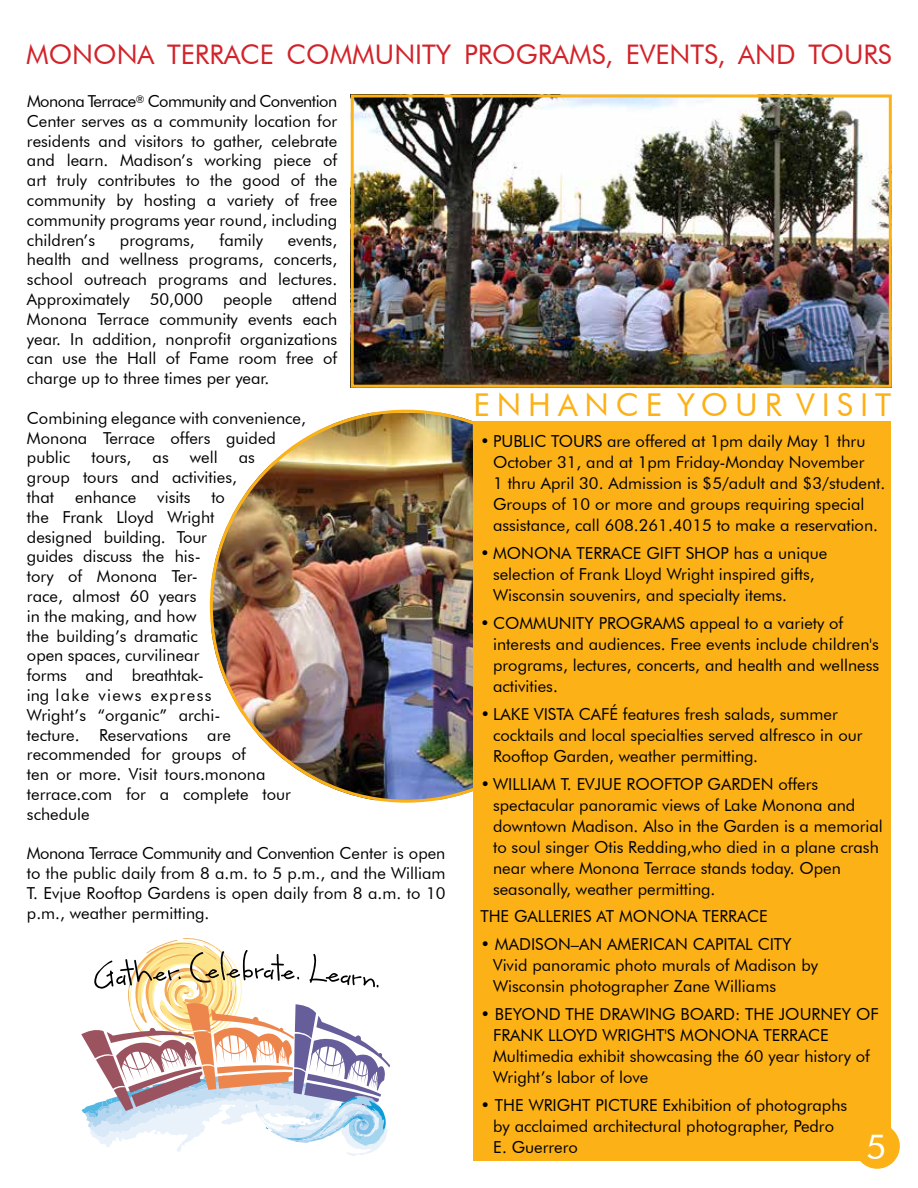
<style>
.page{position:relative;width:918px;height:1188px;background:#fff}
.page>*{position:absolute;margin:0;border:0;box-sizing:border-box;transform-origin:0 0}
.t1{font:34.5px "Futura BT";color:#fff}
.t2{font:31.5px "Futura BT";letter-spacing:.22em;color:#fcb116}
.t3{font:27px "Futura BT";color:#d2232a}
.t4{font:16.5px/19.8px "Futura BT";color:#000}
</style>
<div class="page">
<img style="left:355px;top:98px;width:533px;height:286px">
<div style="left:351px;top:94px;width:541px;height:294px;border:3px solid #fcb116"></div>
<img style="left:211px;top:413px;width:263px;height:387px">
<div style="left:474px;top:421px;width:417px;height:740px;background:#fcb116"></div>
<svg style="left:81px;top:938px;width:309px;height:218px"></svg>
<div style="left:855px;top:1123px;width:45px;height:46px;background:#fcb116;border-radius:50%"></div>
<h3 class="t3" style="left:26px;top:38px;width:867px">MONONA TERRACE COMMUNITY PROGRAMS, EVENTS, AND TOURS</h3>
<p class="t4" style="left:27px;top:91px;width:312px;text-align:justify">Monona Terrace<sup>®</sup> Community and Convention Center serves as a community location for residents and visitors to gather, celebrate and learn. Madison’s working piece of art truly contributes to the good of the community by hosting a variety of free community programs year round, including children’s</p>
<p class="t4" style="left:120px;top:230px;width:76px">programs,</p>
<p class="t4" style="left:220px;top:230px;width:45px">family</p>
<p class="t4" style="left:27px;top:230px;width:312px;text-align:justify;text-indent:261px">events, health and wellness programs, concerts, school outreach programs and lectures.<br>Approximately 50,000 people attend Monona Terrace community events each year. In addition, nonprofit organizations can use the Hall of Fame room free of charge up to three times per year.</p>
<p class="t4" style="left:27px;top:408px;width:280px">Combining elegance with convenience,<br>Monona Terrace offers guided public</p>
<p class="t4" style="left:91px;top:448px;width:42px">tours,</p>
<p class="t4" style="left:153px;top:448px;width:18px">as</p>
<p class="t4" style="left:190px;top:448px;width:29px">well</p>
<p class="t4" style="left:239px;top:448px;width:18px">as</p>
<p class="t4" style="left:27px;top:467px;width:211px">group tours and activities, that</p>
<p class="t4" style="left:75px;top:487px;width:63px">enhance</p>
<p class="t4" style="left:157px;top:487px;width:35px">visits</p>
<p class="t4" style="left:27px;top:487px;width:266px;text-indent:184px">to<br>the Frank Lloyd Wright<br>designed building. Tour<br>guides discuss the his-<br>tory of Monona Ter-<br>race, almost 60 years<br>in the making, and how<br>the building’s dramatic<br>open spaces, curvilinear<br>forms and breathtak-<br>ing lake views express<br>Wright’s “organic” archi-<br>tecture. Reservations are recommended for groups of<br>ten or more. Visit tours.monona terrace.com for a complete tour schedule</p>
<p class="t4" style="left:27px;top:844px;width:420px;text-align:justify">Monona Terrace Community and Convention Center is open to the public daily from 8 a.m. to 5 p.m., and the William T. Evjue Rooftop Gardens is open daily from 8 a.m. to 10 p.m., weather permitting.</p>
<h2 class="t2" style="left:474px;top:386px;width:419px">ENHANCE YOUR VISIT</h2>
<p class="t4" style="left:493px;top:431px;width:394px;line-height:21px;text-indent:-13px">• PUBLIC TOURS are offered at 1pm daily May 1 thru October 31, and at 1pm Friday-Monday November<br>1 thru April 30. Admission is $5/adult and $3/student.<br>Groups of 10 or more and groups requiring special assistance, call 608.261.4015 to make a reservation.</p>
<p class="t4" style="left:493px;top:543px;width:336px;line-height:21px;text-indent:-13px">• MONONA TERRACE GIFT SHOP has a unique selection of Frank Lloyd Wright inspired gifts,<br>Wisconsin souvenirs, and specialty items.</p>
<p class="t4" style="left:493px;top:612px;width:388px;line-height:21px;text-indent:-13px">• COMMUNITY PROGRAMS appeal to a variety of interests and audiences. Free events include children's programs, lectures, concerts, and health and wellness activities.</p>
<p class="t4" style="left:493px;top:703px;width:371px;line-height:21px;text-indent:-13px">• LAKE VISTA CAFÉ features fresh salads, summer cocktails and local specialties served alfresco in our<br>Rooftop Garden, weather permitting.</p>
<p class="t4" style="left:493px;top:773px;width:391px;line-height:21px;text-indent:-13px">• WILLIAM T. EVJUE ROOFTOP GARDEN offers spectacular panoramic views of Lake Monona and downtown Madison. Also in the Garden is a memorial to soul singer Otis Redding,who died in a plane crash near where Monona Terrace stands today. Open seasonally, weather permitting.</p>
<p class="t4" style="left:480px;top:906px;width:289px">THE GALLERIES AT MONONA TERRACE</p>
<p class="t4" style="left:493px;top:934px;width:326px;line-height:21px;text-indent:-13px">• MADISON–AN AMERICAN CAPITAL CITY<br>Vivid panoramic photo murals of Madison by<br>Wisconsin photographer Zane Williams</p>
<p class="t4" style="left:493px;top:1003px;width:387px;line-height:21px;text-indent:-13px">• BEYOND THE DRAWING BOARD: THE JOURNEY OF FRANK LLOYD WRIGHT'S MONONA TERRACE Multimedia exhibit showcasing the 60 year history of Wright’s labor of love</p>
<p class="t4" style="left:493px;top:1094px;width:356px;line-height:21px;text-indent:-13px">• THE WRIGHT PICTURE Exhibition of photographs by acclaimed architectural photographer, Pedro<br>E. Guerrero</p>
<h1 class="t1" style="left:866px;top:1126px;width:22px">5</h1>
</div>
